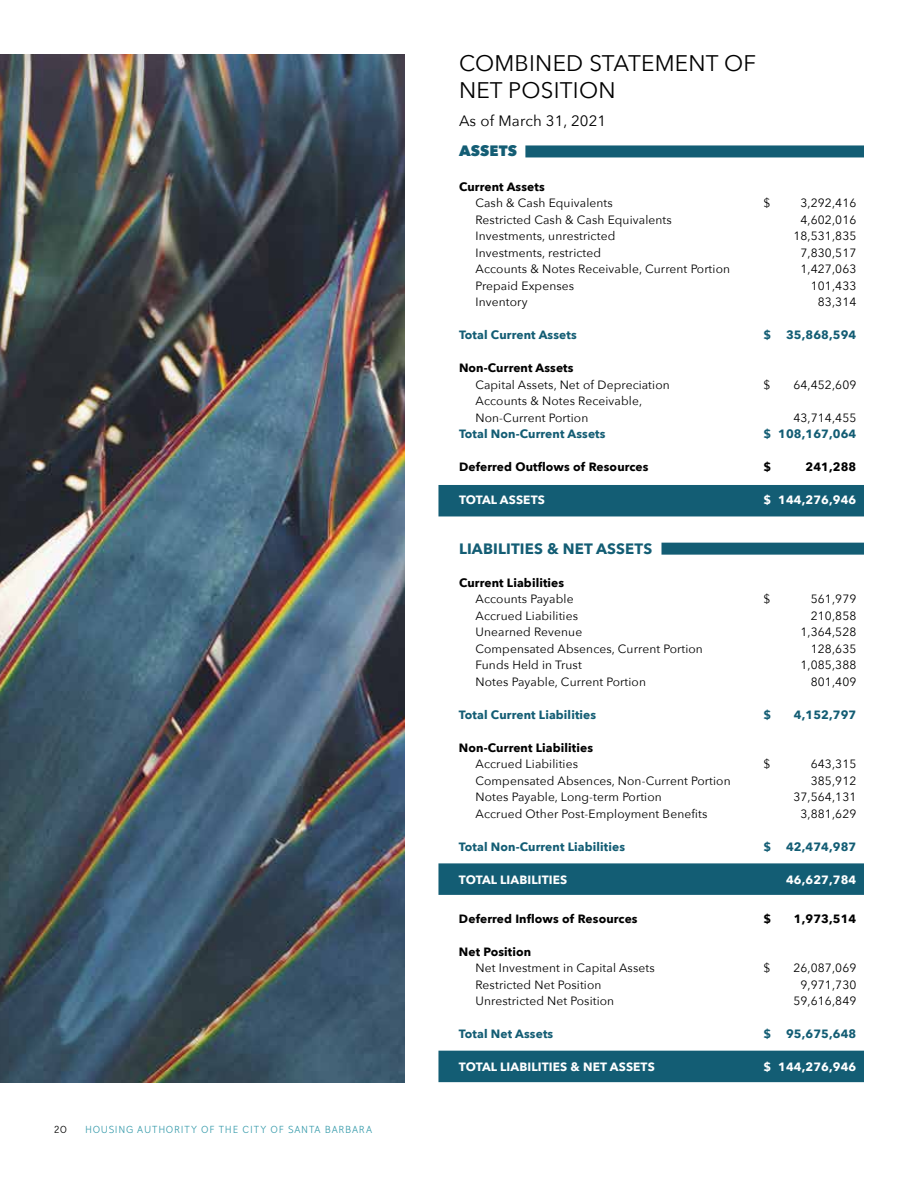
<style>
.page{position:relative;width:918px;height:1188px;background:#fff}
.page>*{position:absolute;margin:0;border:0;box-sizing:border-box;transform-origin:0 0}
.t1{font:22.5px/27px "Avenir Next";letter-spacing:.01em;color:#000}
.t2{font:700 15px "Avenir Next";letter-spacing:.01em;color:#135d74}
.t3{font:15px "Avenir Next";letter-spacing:.01em;color:#000}
.t4{font:800 15px "Avenir Next";letter-spacing:.01em;color:#135d74}
.t5{font:12px/16.5px "Avenir Next";letter-spacing:.01em;color:#000}
.t6{font:700 12px "Avenir Next";letter-spacing:.01em;color:#135d74}
.t7{font:700 12px "Avenir Next";letter-spacing:.01em;color:#000}
.t8{font:700 12px "Avenir Next";letter-spacing:.01em;color:#fff}
.t9{font:10.5px "Mucho Sans";letter-spacing:.075em;color:#379bab}
.t10{font:10.5px "Mucho Sans";color:#000}
</style>
<div class="page">
<div style="left:438px;top:1051px;width:426px;height:31px;background:#135d74"></div>
<div style="left:438px;top:863px;width:426px;height:32px;background:#135d74"></div>
<div style="left:438px;top:485px;width:426px;height:31px;background:#135d74"></div>
<div style="left:525px;top:145px;width:339px;height:12px;background:#135d74"></div>
<div style="left:662px;top:543px;width:202px;height:12px;background:#135d74"></div>
<img style="left:0;top:54px;width:405px;height:1028px">
<p class="t10" style="left:54px;top:1124px;width:15px">20</p>
<p class="t9" style="left:85px;top:1124px;width:288px">HOUSING AUTHORITY OF THE CITY OF SANTA BARBARA</p>
<h1 class="t1" style="left:459px;top:49px;width:299px">COMBINED STATEMENT OF<br>NET POSITION</h1>
<p class="t3" style="left:459px;top:108px;width:149px">As of March 31, 2021</p>
<p class="t4" style="left:459px;top:142px;width:60px">ASSETS</p>
<p class="t7" style="left:459px;top:176px;width:87px">Current Assets</p>
<p class="t5" style="left:476px;top:194px;width:139px">Cash &amp; Cash Equivalents</p>
<p class="t5" style="left:764px;top:194px;width:8px">$</p>
<p class="t5" style="left:800px;top:194px;width:57px">3,292,416</p>
<p class="t5" style="left:476px;top:211px;width:198px">Restricted Cash &amp; Cash Equivalents</p>
<p class="t5" style="left:800px;top:211px;width:57px">4,602,016</p>
<p class="t5" style="left:476px;top:227px;width:141px">Investments, unrestricted</p>
<p class="t5" style="left:793px;top:227px;width:64px">18,531,835</p>
<p class="t5" style="left:476px;top:244px;width:127px">Investments, restricted</p>
<p class="t5" style="left:800px;top:244px;width:57px">7,830,517</p>
<p class="t5" style="left:476px;top:260px;width:256px">Accounts &amp; Notes Receivable, Current Portion</p>
<p class="t5" style="left:800px;top:260px;width:57px">1,427,063</p>
<p class="t5" style="left:476px;top:277px;width:100px">Prepaid Expenses</p>
<p class="t5" style="left:811px;top:277px;width:47px">101,433</p>
<p class="t5" style="left:476px;top:293px;width:54px">Inventory</p>
<p class="t5" style="left:818px;top:293px;width:40px">83,314</p>
<p class="t6" style="left:459px;top:325px;width:119px">Total Current Assets</p>
<p class="t6" style="left:764px;top:325px;width:94px">$ 35,868,594</p>
<p class="t7" style="left:459px;top:358px;width:116px">Non-Current Assets</p>
<p class="t5" style="left:476px;top:376px;width:196px">Capital Assets, Net of Depreciation</p>
<p class="t5" style="left:764px;top:376px;width:8px">$</p>
<p class="t5" style="left:793px;top:376px;width:64px">64,452,609</p>
<p class="t5" style="left:476px;top:392px;width:168px">Accounts &amp; Notes Receivable,<br>Non-Current Portion</p>
<p class="t5" style="left:793px;top:409px;width:64px">43,714,455</p>
<p class="t6" style="left:459px;top:424px;width:148px">Total Non-Current Assets</p>
<p class="t6" style="left:764px;top:424px;width:94px">$ 108,167,064</p>
<p class="t7" style="left:459px;top:457px;width:191px">Deferred Outflows of Resources</p>
<p class="t7" style="left:764px;top:457px;width:9px">$</p>
<p class="t7" style="left:806px;top:457px;width:52px">241,288</p>
<p class="t8" style="left:459px;top:490px;width:87px">TOTAL ASSETS</p>
<p class="t8" style="left:764px;top:490px;width:94px">$ 144,276,946</p>
<p class="t2" style="left:459px;top:536px;width:195px">LIABILITIES &amp; NET ASSETS</p>
<p class="t7" style="left:459px;top:572px;width:107px">Current Liabilities</p>
<p class="t5" style="left:475px;top:590px;width:100px">Accounts Payable</p>
<p class="t5" style="left:763px;top:590px;width:8px">$</p>
<p class="t5" style="left:811px;top:590px;width:47px">561,979</p>
<p class="t5" style="left:475px;top:607px;width:104px">Accrued Liabilities</p>
<p class="t5" style="left:811px;top:607px;width:47px">210,858</p>
<p class="t5" style="left:475px;top:623px;width:108px">Unearned Revenue</p>
<p class="t5" style="left:800px;top:623px;width:57px">1,364,528</p>
<p class="t5" style="left:475px;top:640px;width:229px">Compensated Absences, Current Portion</p>
<p class="t5" style="left:811px;top:640px;width:47px">128,635</p>
<p class="t5" style="left:475px;top:656px;width:108px">Funds Held in Trust</p>
<p class="t5" style="left:800px;top:656px;width:57px">1,085,388</p>
<p class="t5" style="left:475px;top:673px;width:172px">Notes Payable, Current Portion</p>
<p class="t5" style="left:811px;top:673px;width:47px">801,409</p>
<p class="t6" style="left:459px;top:704px;width:139px">Total Current Liabilities</p>
<p class="t6" style="left:763px;top:704px;width:9px">$</p>
<p class="t6" style="left:794px;top:704px;width:64px">4,152,797</p>
<p class="t7" style="left:459px;top:737px;width:136px">Non-Current Liabilities</p>
<p class="t5" style="left:475px;top:755px;width:104px">Accrued Liabilities</p>
<p class="t5" style="left:763px;top:755px;width:8px">$</p>
<p class="t5" style="left:811px;top:755px;width:47px">643,315</p>
<p class="t5" style="left:475px;top:772px;width:257px">Compensated Absences, Non-Current Portion</p>
<p class="t5" style="left:811px;top:772px;width:47px">385,912</p>
<p class="t5" style="left:475px;top:788px;width:188px">Notes Payable, Long-term Portion</p>
<p class="t5" style="left:793px;top:788px;width:64px">37,564,131</p>
<p class="t5" style="left:475px;top:805px;width:233px">Accrued Other Post-Employment Benefits</p>
<p class="t5" style="left:800px;top:805px;width:57px">3,881,629</p>
<p class="t6" style="left:459px;top:836px;width:168px">Total Non-Current Liabilities</p>
<p class="t6" style="left:763px;top:836px;width:94px">$ 42,474,987</p>
<p class="t8" style="left:459px;top:869px;width:110px">TOTAL LIABILITIES</p>
<p class="t8" style="left:786px;top:869px;width:72px">46,627,784</p>
<p class="t7" style="left:459px;top:908px;width:180px">Deferred Inflows of Resources</p>
<p class="t7" style="left:763px;top:908px;width:9px">$</p>
<p class="t7" style="left:794px;top:908px;width:64px">1,973,514</p>
<p class="t7" style="left:459px;top:941px;width:74px">Net Position</p>
<p class="t5" style="left:475px;top:959px;width:181px">Net Investment in Capital Assets</p>
<p class="t5" style="left:763px;top:959px;width:8px">$</p>
<p class="t5" style="left:793px;top:959px;width:64px">26,087,069</p>
<p class="t5" style="left:475px;top:976px;width:128px">Restricted Net Position</p>
<p class="t5" style="left:800px;top:976px;width:57px">9,971,730</p>
<p class="t5" style="left:475px;top:992px;width:140px">Unrestricted Net Position</p>
<p class="t5" style="left:793px;top:992px;width:64px">59,616,849</p>
<p class="t6" style="left:459px;top:1024px;width:96px">Total Net Assets</p>
<p class="t6" style="left:763px;top:1024px;width:94px">$ 95,675,648</p>
<p class="t8" style="left:459px;top:1057px;width:197px">TOTAL LIABILITIES &amp; NET ASSETS</p>
<p class="t8" style="left:763px;top:1057px;width:94px">$ 144,276,946</p>
</div>
